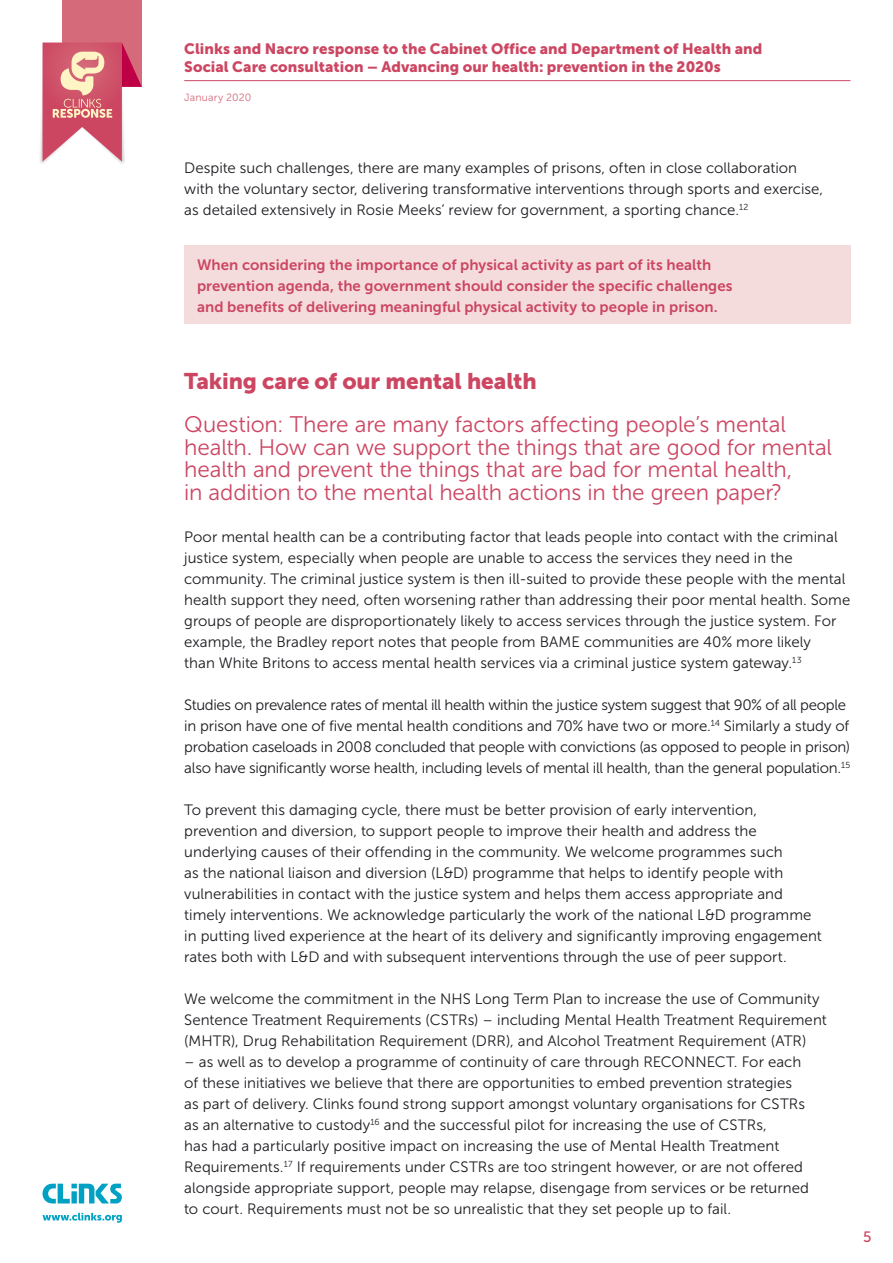
<style>
.page{position:relative;width:893px;height:1263px;background:#fff}
.page>*{position:absolute;margin:0;border:0;box-sizing:border-box;transform-origin:0 0}
.t1{font:22.5px/22.5px "Museo Sans 300";letter-spacing:-.005em;color:#cc4662}
.t2{font:22.5px "Museo Sans 900";letter-spacing:-.005em;color:#cc4662}
.t3{font:15px/21px "Museo Sans 300";color:#1b1c20}
.t4{font:15px/21px "Museo Sans 300";letter-spacing:-.02em;color:#1b1c20}
.t5{font:15px/21px "Museo Sans 700";letter-spacing:.005em;color:#cc4662}
.t6{font:15px/18px "Museo Sans 900";letter-spacing:.005em;color:#cc4662}
.t7{font:15px "Museo Sans 500";color:#cc4662}
.t8{font:10.5px "Museo Sans 300";letter-spacing:.015em;color:#d56b7a}
</style>
<div class="page">
<div style="left:62px;top:0;width:80px;height:87px;background:#d56b7a"></div>
<div style="left:38px;top:48px;width:88px;height:117px;background:#1b1c20;opacity:.25"></div>
<svg style="left:43px;top:43px;width:99px;height:119px"></svg>
<hr style="left:184px;top:80px;width:666px;height:1px;background:#cc4662">
<svg style="left:43px;top:1213px;width:79px;height:10px"></svg>
<svg style="left:43px;top:1183px;width:79px;height:20px"></svg>
<div style="left:184px;top:246px;width:666px;height:78px;background:#f4dcdd"></div>
<p class="t6" style="left:184px;top:39px;width:580px">Clinks and Nacro response to the Cabinet Office and Department of Health and<br>Social Care consultation – Advancing our health: prevention in the 2020s</p>
<p class="t8" style="left:184px;top:92px;width:69px">January 2020</p>
<p class="t3" style="left:184px;top:157px;width:640px">Despite such challenges, there are many examples of prisons, often in close collaboration with the voluntary sector, delivering transformative interventions through sports and exercise, as detailed extensively in Rosie Meeks’ review for government, a sporting chance.<sup>12</sup></p>
<p class="t5" style="left:197px;top:254px;width:537px">When considering the importance of physical activity as part of its health prevention agenda, the government should consider the specific challenges and benefits of delivering meaningful physical activity to people in prison.</p>
<h1 class="t2" style="left:184px;top:368px;width:354px">Taking care of our mental health</h1>
<p class="t1" style="left:184px;top:414px;width:649px">Question: There are many factors affecting people’s mental health. How can we support the things that are good for mental health and prevent the things that are bad for mental health,<br>in addition to the mental health actions in the green paper?</p>
<p class="t3" style="left:184px;top:526px;width:668px">Poor mental health can be a contributing factor that leads people into contact with the criminal justice system, especially when people are unable to access the services they need in the community. The criminal justice system is then ill-suited to provide these people with the mental health support they need, often worsening rather than addressing their poor mental health. Some groups of people are disproportionately likely to access services through the justice system. For example, the Bradley report notes that people from BAME communities are 40% more likely<br>than White Britons to access mental health services via a criminal justice system gateway.<sup>13</sup></p>
<p class="t4" style="left:184px;top:694px;width:667px">Studies on prevalence rates of mental ill health within the justice system suggest that 90% of all people in prison have one of five mental health conditions and 70% have two or more.<sup>14</sup> Similarly a study of probation caseloads in 2008 concluded that people with convictions (as opposed to people in prison) also have significantly worse health, including levels of mental ill health, than the general population.<sup>15</sup></p>
<p class="t3" style="left:184px;top:799px;width:639px">To prevent this damaging cycle, there must be better provision of early intervention, prevention and diversion, to support people to improve their health and address the underlying causes of their offending in the community. We welcome programmes such<br>as the national liaison and diversion (L&amp;D) programme that helps to identify people with vulnerabilities in contact with the justice system and helps them access appropriate and timely interventions. We acknowledge particularly the work of the national L&amp;D programme in putting lived experience at the heart of its delivery and significantly improving engagement rates both with L&amp;D and with subsequent interventions through the use of peer support.</p>
<p class="t3" style="left:184px;top:988px;width:644px">We welcome the commitment in the NHS Long Term Plan to increase the use of Community<br>Sentence Treatment Requirements (CSTRs) – including Mental Health Treatment Requirement (MHTR), Drug Rehabilitation Requirement (DRR), and Alcohol Treatment Requirement (ATR)</p>
<p class="t3" style="left:184px;top:1051px;width:626px">– as well as to develop a programme of continuity of care through RECONNECT. For each of these initiatives we believe that there are opportunities to embed prevention strategies as part of delivery. Clinks found strong support amongst voluntary organisations for CSTRs as an alternative to custody<sup>16</sup> and the successful pilot for increasing the use of CSTRs,<br>has had a particularly positive impact on increasing the use of Mental Health Treatment Requirements.<sup>17</sup> If requirements under CSTRs are too stringent however, or are not offered alongside appropriate support, people may relapse, disengage from services or be returned to court. Requirements must not be so unrealistic that they set people up to fail.</p>
<p class="t7" style="left:863px;top:1228px;width:10px">5</p>
</div>
